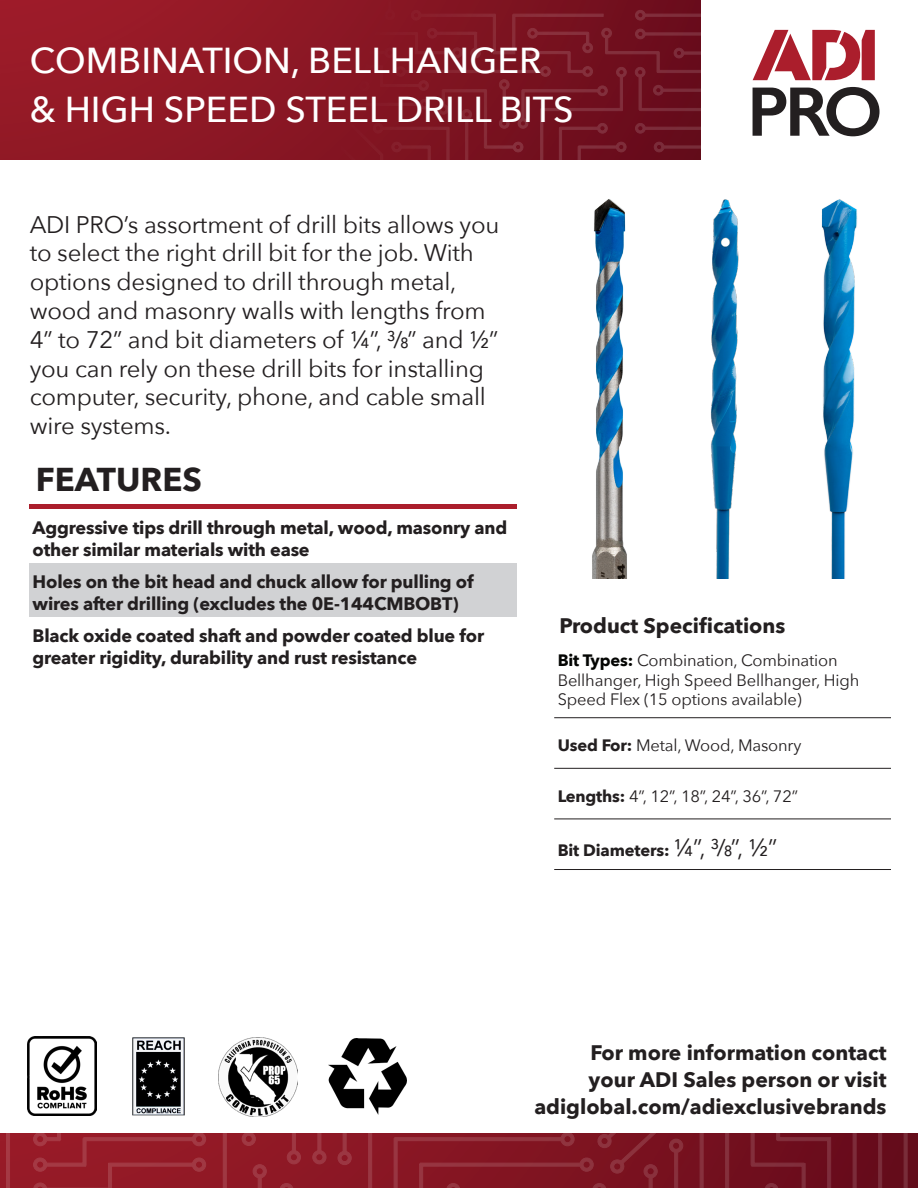
<style>
.page{position:relative;width:918px;height:1188px;background:#fff}
.page>*{position:absolute;margin:0;border:0;box-sizing:border-box;transform-origin:0 0}
.Vantage_text{font:500 36px "Avenir Next";color:#fff}
.t1{font:700 33px "Avenir Next";color:#231f20}
.t2{font:24px/28.8px "Avenir Next";letter-spacing:-.01em;color:#231f20}
.t3{font:700 21px "Avenir Next";color:#231f20}
.t4{font:700 18px/21.6px "Avenir Next";letter-spacing:-.01em;color:#231f20}
.t5{font:16.5px/19.8px "Avenir Next";letter-spacing:-.01em;color:#231f20}
.t6{font:700 16.5px "Avenir Next";letter-spacing:-.01em;color:#231f20}
.s1{font-size:19.5px}
.s2{font-weight:700;color:#040503}
.s3{font-weight:700}
.s4{font-weight:400;font-size:24px}
.s5{font-weight:400;font-size:19.5px}
</style>
<div class="page">
<svg style="left:0;top:1134px;width:913px;height:54px;background:#851926"></svg>
<div style="left:0;top:0;width:701px;height:159px;background:#961a27"></div>
<svg style="left:124px;top:0;width:577px;height:160px"></svg>
<svg style="left:753px;top:30px;width:122px;height:50px"></svg>
<svg style="left:753px;top:87px;width:127px;height:49px"></svg>
<img style="left:27px;top:1036px;width:70px;height:80px">
<img style="left:132px;top:1038px;width:53px;height:78px">
<img style="left:219px;top:1038px;width:78px;height:78px">
<img style="left:328px;top:1038px;width:79px;height:76px">
<img style="left:711px;top:199px;width:28px;height:380px">
<img style="left:821px;top:199px;width:37px;height:380px">
<img style="left:541px;top:150px;width:135px;height:429px">
<hr style="left:554px;top:717px;width:337px;height:1px;background:#231f20">
<hr style="left:554px;top:768px;width:337px;height:1px;background:#231f20">
<hr style="left:554px;top:819px;width:337px;height:1px;background:#231f20">
<hr style="left:554px;top:869px;width:337px;height:1px;background:#231f20">
<hr style="left:29px;top:505px;width:488px;height:4px;background:#ab1e2c">
<div style="left:29px;top:563px;width:488px;height:54px;background:#d1d2d4"></div>
<p class="Vantage_text" style="left:30px;top:30px;width:513px">COMBINATION, BELLHANGER</p>
<p class="Vantage_text" style="left:30px;top:79px;width:546px">&amp; HIGH SPEED STEEL DRILL BITS</p>
<p class="t2" style="left:30px;top:209px;width:471px">ADI PRO’s assortment of drill bits allows you to select the right drill bit for the job. With options designed to drill through metal, wood and masonry walls with lengths from 4” to 72” and bit diameters of ¼”, ³/<span class="s1">8</span>” and ½” you can rely on these drill bits for installing computer, security, phone, and cable small wire systems.</p>
<p class="t1" style="left:36px;top:451px;width:168px">FEATURES</p>
<p class="t4" style="left:33px;top:517px;width:476px">Aggressive tips drill through metal, wood, masonry and other similar materials with ease</p>
<p class="t4" style="left:33px;top:571px;width:443px">Holes on the bit head and chuck allow for pulling of wires after drilling (excludes the 0E-144CMBOBT)</p>
<p class="t4" style="left:33px;top:625px;width:453px">Black oxide coated shaft and powder coated blue for greater rigidity, durability and rust resistance</p>
<p class="t3" style="left:560px;top:608px;width:227px">Product Specifications</p>
<p class="t5" style="left:558px;top:649px;width:303px"><span class="s2">Bit Types:</span> Combination, Combination<br>Bellhanger, High Speed Bellhanger, High<br>Speed Flex (15 options available)</p>
<p class="t5" style="left:558px;top:735px;width:245px"><span class="s3">Used For:</span> Metal, Wood, Masonry</p>
<p class="t5" style="left:558px;top:786px;width:242px"><span class="s3">Lengths:</span> 4”, 12”, 18”, 24”, 36”, 72”</p>
<p class="t6" style="left:558px;top:836px;width:221px">Bit Diameters: <span class="s4">¼”, ³/</span><span class="s5">8</span><span class="s4">”, ½”</span></p>
<p class="t3" style="left:590px;top:1034px;width:298px">For more information contact</p>
<p class="t3" style="left:589px;top:1061px;width:299px">your ADI Sales person or visit</p>
<p class="t3" style="left:534px;top:1088px;width:354px">adiglobal.com/adiexclusivebrands</p>
</div>
